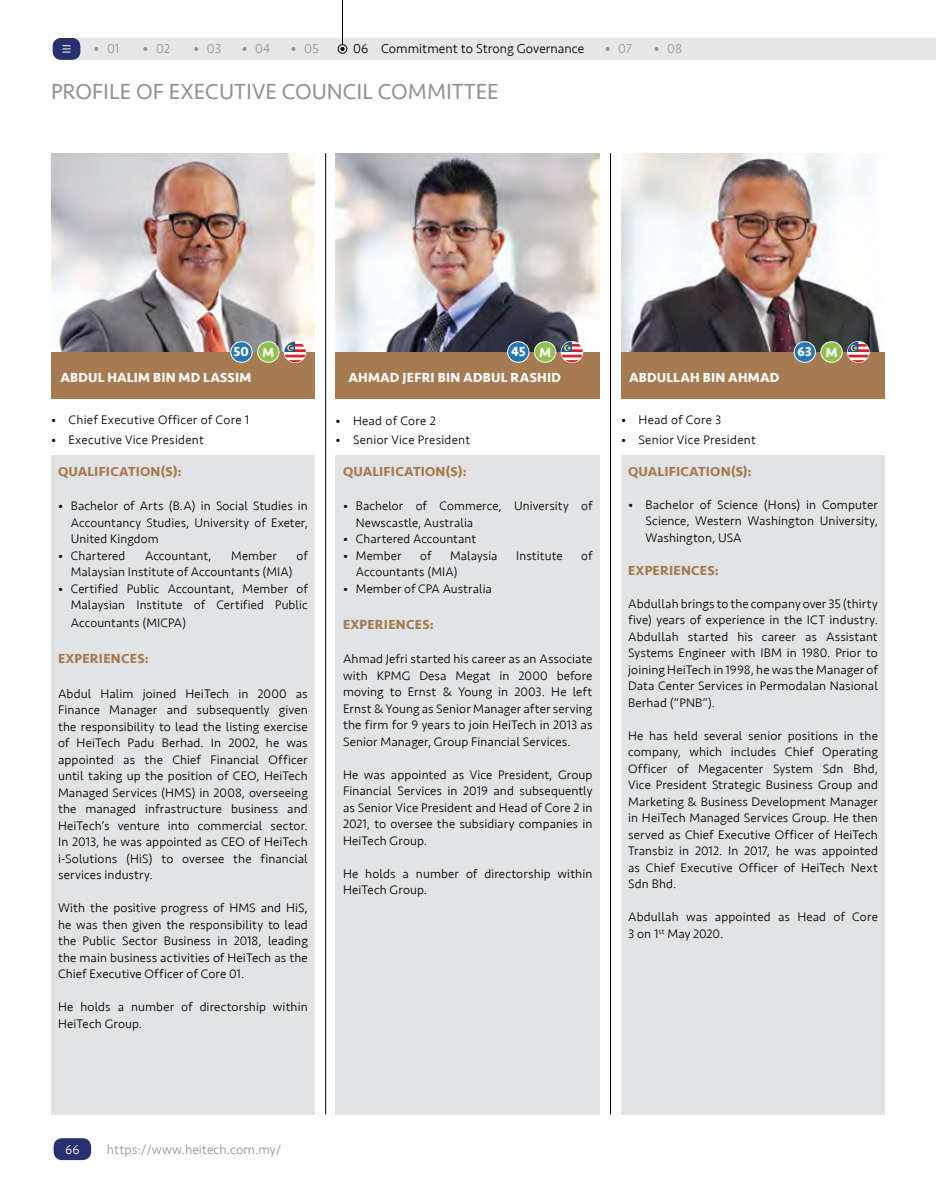
<style>
.page{position:relative;width:936px;height:1191px;background:#fff}
.page>*{position:absolute;margin:0;border:0;box-sizing:border-box;transform-origin:0 0}
.t1{font:22.5px "Seravek";color:#939598}
.t2{font:700 13.5px "Seravek";letter-spacing:.015em;color:#a77b52}
.t3{font:700 13.5px "Seravek";letter-spacing:.015em;color:#fff}
.t4{font:300 13.5px "Seravek";color:#939598}
.t5{font:300 13.5px "Seravek";color:#000}
.t6{font:300 13.5px "Seravek";color:#fff}
.t7{font:300 12.75px/16.5px "Seravek";letter-spacing:.005em;color:#000;text-align:justify}
</style>
<div class="page">
<div style="left:54px;top:1138px;width:37px;height:22px;background:#283170;border-radius:9px"></div>
<div style="left:60px;top:38px;width:875px;height:21px;background:#e6e7e8"></div>
<svg style="left:143px;top:47px;width:4px;height:4px"></svg>
<svg style="left:194px;top:47px;width:4px;height:4px"></svg>
<svg style="left:242px;top:47px;width:4px;height:4px"></svg>
<svg style="left:291px;top:47px;width:4px;height:4px"></svg>
<div style="left:53px;top:38px;width:27px;height:22px;background:#283170;border-radius:9px"></div>
<svg style="left:63px;top:45px;width:7px;height:8px"></svg>
<svg style="left:94px;top:47px;width:4px;height:4px"></svg>
<svg style="left:605px;top:47px;width:4px;height:4px"></svg>
<svg style="left:654px;top:47px;width:4px;height:4px"></svg>
<svg style="left:340px;top:47px;width:4px;height:4px"></svg>
<div style="left:338px;top:44px;width:9px;height:10px;border:1px solid #000;border-radius:50%"></div>
<hr style="left:342px;top:0;width:1px;height:44px;background:#000">
<img style="left:335px;top:153px;width:265px;height:199px">
<img style="left:51px;top:153px;width:264px;height:199px">
<img style="left:621px;top:153px;width:260px;height:199px">
<div style="left:51px;top:352px;width:264px;height:46px;background:#a77b52"></div>
<div style="left:621px;top:352px;width:263px;height:46px;background:#a77b52"></div>
<div style="left:335px;top:455px;width:265px;height:659px;background:#e2e3e4"></div>
<div style="left:51px;top:455px;width:264px;height:659px;background:#e2e3e4"></div>
<div style="left:621px;top:455px;width:263px;height:659px;background:#e2e3e4"></div>
<div style="left:335px;top:352px;width:265px;height:46px;background:#a77b52"></div>
<hr style="left:325px;top:153px;width:1px;height:961px;background:#000">
<hr style="left:610px;top:153px;width:1px;height:961px;background:#000">
<div style="left:507px;top:342px;width:22px;height:20px;background:#2377b8;border-radius:50%"></div>
<div style="left:507px;top:341px;width:22px;height:22px;border:1px solid #fff;border-radius:50%"></div>
<div style="left:534px;top:342px;width:21px;height:20px;background:#8dc348;border-radius:50%"></div>
<div style="left:534px;top:341px;width:22px;height:22px;border:1px solid #fff;border-radius:50%"></div>
<div style="left:560px;top:341px;width:23px;height:22px;border:2px solid #fff;border-radius:50%"></div>
<svg style="left:561px;top:342px;width:21px;height:20px"></svg>
<div style="left:231px;top:342px;width:21px;height:20px;background:#2377b8;border-radius:50%"></div>
<div style="left:230px;top:341px;width:22px;height:22px;border:1px solid #fff;border-radius:50%"></div>
<div style="left:257px;top:342px;width:22px;height:20px;background:#8dc348;border-radius:50%"></div>
<div style="left:257px;top:341px;width:22px;height:22px;border:1px solid #fff;border-radius:50%"></div>
<div style="left:284px;top:341px;width:22px;height:22px;border:2px solid #fff;border-radius:50%"></div>
<svg style="left:284px;top:342px;width:22px;height:20px"></svg>
<div style="left:794px;top:342px;width:21px;height:20px;background:#2377b8;border-radius:50%"></div>
<div style="left:793px;top:341px;width:22px;height:22px;border:1px solid #fff;border-radius:50%"></div>
<div style="left:820px;top:342px;width:22px;height:20px;background:#8dc348;border-radius:50%"></div>
<div style="left:820px;top:341px;width:22px;height:22px;border:1px solid #fff;border-radius:50%"></div>
<div style="left:847px;top:341px;width:22px;height:22px;border:2px solid #fff;border-radius:50%"></div>
<svg style="left:847px;top:342px;width:22px;height:20px"></svg>
<p class="t4" style="left:107px;top:41px;width:14px">01</p>
<p class="t4" style="left:156px;top:41px;width:16px">02</p>
<p class="t4" style="left:207px;top:41px;width:16px">03</p>
<p class="t4" style="left:255px;top:41px;width:16px">04</p>
<p class="t4" style="left:304px;top:41px;width:16px">05</p>
<p class="t5" style="left:353px;top:41px;width:233px">06 Commitment to Strong Governance</p>
<p class="t4" style="left:618px;top:41px;width:15px">07</p>
<p class="t4" style="left:667px;top:41px;width:17px">08</p>
<h1 class="t1" style="left:51px;top:74px;width:449px">PROFILE OF EXECUTIVE COUNCIL COMMITTEE</h1>
<p class="t3" style="left:233px;top:341px;width:42px">50 M</p>
<p class="t3" style="left:511px;top:341px;width:42px">45 M</p>
<p class="t3" style="left:797px;top:341px;width:42px">63 M</p>
<p class="t3" style="left:60px;top:366px;width:192px">ABDUL HALIM BIN MD LASSIM</p>
<p class="t3" style="left:348px;top:366px;width:214px">AHMAD JEFRI BIN ADBUL RASHID</p>
<p class="t3" style="left:629px;top:366px;width:152px">ABDULLAH BIN AHMAD</p>
<p class="t7" style="left:51px;top:412px;width:200px">• Chief Executive Officer of Core 1</p>
<p class="t7" style="left:51px;top:431px;width:154px">• Executive Vice President</p>
<p class="t2" style="left:58px;top:460px;width:125px">QUALIFICATION(S):</p>
<p class="t7" style="left:71px;top:498px;width:238px;text-indent:-13px">• Bachelor of Arts (B.A) in Social Studies in Accountancy Studies, University of Exeter, United Kingdom</p>
<p class="t7" style="left:58px;top:547px;width:69px">• Chartered</p>
<p class="t7" style="left:145px;top:547px;width:68px">Accountant,</p>
<p class="t7" style="left:231px;top:547px;width:47px">Member</p>
<p class="t7" style="left:296px;top:547px;width:13px">of</p>
<p class="t7" style="left:71px;top:564px;width:223px">Malaysian Institute of Accountants (MIA)</p>
<p class="t7" style="left:58px;top:580px;width:251px;text-align:right">• Certified Public Accountant, Member of<br>Malaysian Institute of Certified Public</p>
<p class="t7" style="left:71px;top:615px;width:117px">Accountants (MICPA)</p>
<p class="t2" style="left:58px;top:648px;width:92px">EXPERIENCES:</p>
<p class="t7" style="left:58px;top:685px;width:251px">Abdul Halim joined HeiTech in 2000 as Finance Manager and subsequently given the responsibility to lead the listing exercise of HeiTech Padu Berhad. In 2002, he was appointed as the Chief Financial Officer until taking up the position of CEO, HeiTech Managed Services (HMS) in 2008, overseeing the managed infrastructure business and HeiTech’s venture into commercial sector.<br>In 2013, he was appointed as CEO of HeiTech i-Solutions (HiS) to oversee the financial services industry.</p>
<p class="t7" style="left:58px;top:900px;width:251px">With the positive progress of HMS and HiS, he was then given the responsibility to lead the Public Sector Business in 2018, leading the main business activities of HeiTech as the Chief Executive Officer of Core 01.</p>
<p class="t7" style="left:58px;top:999px;width:251px">He holds a number of directorship within<br>HeiTech Group.</p>
<p class="t7" style="left:335px;top:412px;width:102px">• Head of Core 2</p>
<p class="t7" style="left:335px;top:432px;width:136px">• Senior Vice President</p>
<p class="t2" style="left:343px;top:460px;width:125px">QUALIFICATION(S):</p>
<p class="t7" style="left:356px;top:498px;width:238px;text-indent:-13px">• Bachelor of Commerce, University of<br>Newscastle, Australia</p>
<p class="t7" style="left:343px;top:531px;width:135px">• Chartered Accountant</p>
<p class="t7" style="left:343px;top:547px;width:60px">• Member</p>
<p class="t7" style="left:420px;top:547px;width:13px">of</p>
<p class="t7" style="left:450px;top:547px;width:49px">Malaysia</p>
<p class="t7" style="left:516px;top:547px;width:48px">Institute</p>
<p class="t7" style="left:581px;top:547px;width:13px">of</p>
<p class="t7" style="left:356px;top:564px;width:103px">Accountants (MIA)</p>
<p class="t7" style="left:343px;top:580px;width:150px">• Member of CPA Australia</p>
<p class="t2" style="left:343px;top:613px;width:92px">EXPERIENCES:</p>
<p class="t7" style="left:343px;top:651px;width:251px">Ahmad Jefri started his career as an Associate with KPMG Desa Megat in 2000 before moving to Ernst &amp; Young in 2003. He left Ernst &amp; Young as Senior Manager after serving the firm for 9 years to join HeiTech in 2013 as Senior Manager, Group Financial Services.</p>
<p class="t7" style="left:343px;top:766px;width:251px">He was appointed as Vice President, Group Financial Services in 2019 and subsequently as Senior Vice President and Head of Core 2 in 2021, to oversee the subsidiary companies in HeiTech Group.</p>
<p class="t7" style="left:343px;top:865px;width:251px">He holds a number of directorship within<br>HeiTech Group.</p>
<p class="t7" style="left:621px;top:412px;width:102px">• Head of Core 3</p>
<p class="t7" style="left:621px;top:431px;width:136px">• Senior Vice President</p>
<p class="t2" style="left:628px;top:460px;width:125px">QUALIFICATION(S):</p>
<p class="t7" style="left:645px;top:496px;width:234px;text-indent:-17px">• Bachelor of Science (Hons) in Computer Science, Western Washington University, Washington, USA</p>
<p class="t2" style="left:628px;top:559px;width:92px">EXPERIENCES:</p>
<p class="t7" style="left:628px;top:595px;width:251px">Abdullah brings to the company over 35 (thirty five) years of experience in the ICT industry.<br>Abdullah started his career as Assistant Systems Engineer with IBM in 1980. Prior to joining HeiTech in 1998, he was the Manager of Data Center Services in Permodalan Nasional Berhad (“PNB”).</p>
<p class="t7" style="left:628px;top:727px;width:251px">He has held several senior positions in the company, which includes Chief Operating Officer of Megacenter System Sdn Bhd, Vice President Strategic Business Group and Marketing &amp; Business Development Manager in HeiTech Managed Services Group. He then served as Chief Executive Officer of HeiTech Transbiz in 2012. In 2017, he was appointed as Chief Executive Officer of HeiTech Next Sdn Bhd.</p>
<p class="t7" style="left:628px;top:909px;width:251px">Abdullah was appointed as Head of Core<br>3 on 1<sup>st</sup> May 2020.</p>
<p class="t6" style="left:65px;top:1141px;width:16px">66</p>
<p class="t4" style="left:107px;top:1141px;width:176px">https://www.heitech.com.my/</p>
</div>
